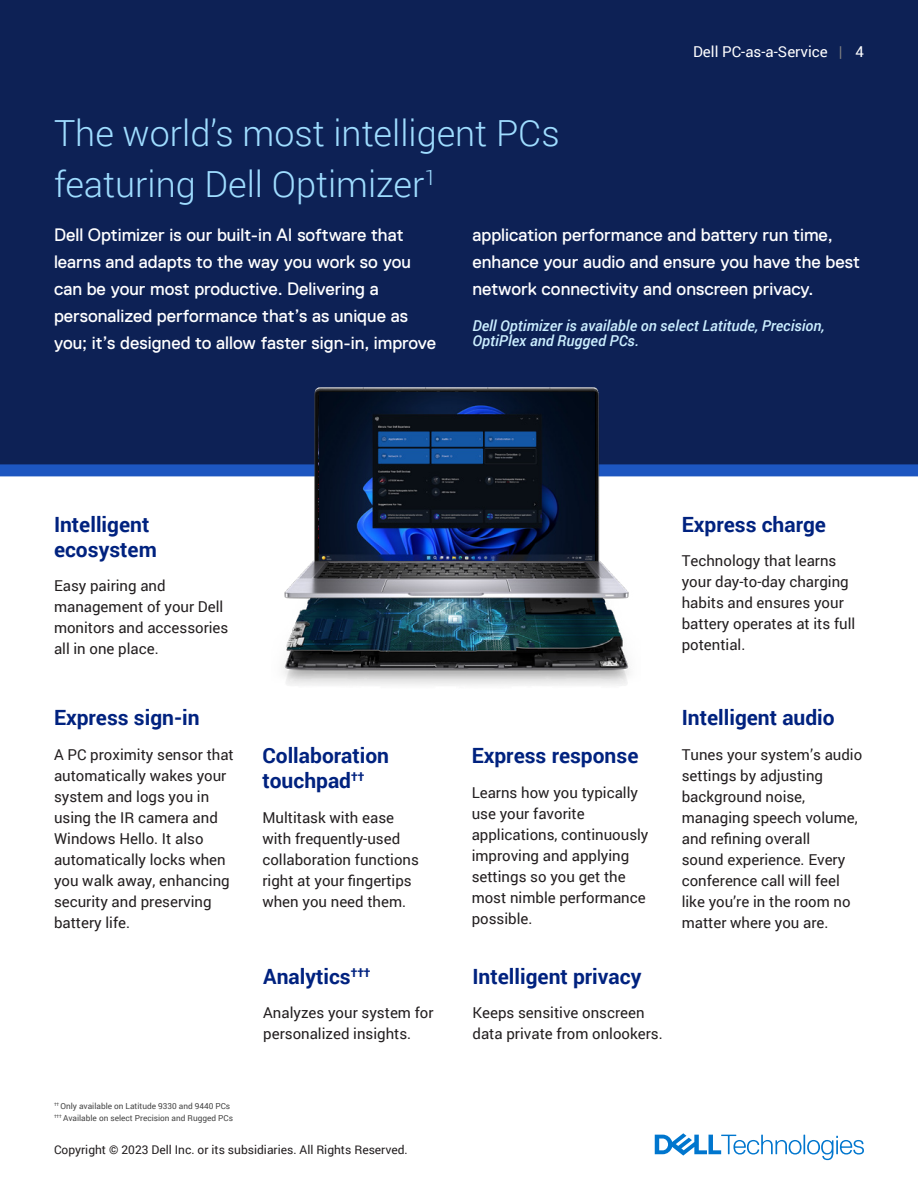
<style>
.page{position:relative;width:918px;height:1188px;background:#fff}
.page>*{position:absolute;margin:0;border:0;box-sizing:border-box;transform-origin:0 0}
.Page_Header{font:300 36px "Roboto";color:#9fddff}
.Body_Copy_Header{font:700 21px/25.2px "Roboto";color:#00227f}
.Page_Copy{font:18px/27px "Dell Replica";color:#fff}
.Body_Copy_Header-2{font:15px/21px "Roboto";color:#231f20}
.Body_Copy{font:italic 500 15px/15px "Roboto";color:#cbeeff}
.Small_Type___Page_Nu{font:15px "Roboto";color:#fff}
.t1{font:12px "Roboto";color:#231f20}
.Small_Type___Page_Nu-2{font:8.25px "Roboto";color:#444}
.s1{color:#808080}
</style>
<div class="page">
<div style="left:0;top:0;width:918px;height:476px;background:#0d2155"></div>
<div style="left:0;top:464px;width:918px;height:12px;background:#1d56c0"></div>
<img style="left:271px;top:387px;width:370px;height:299px">
<img style="left:320px;top:393px;width:274px;height:167px">
<svg style="left:655px;top:1133px;width:209px;height:27px"></svg>
<p class="Small_Type___Page_Nu" style="left:693px;top:41px;width:151px">Dell PC-as-a-Service <span class="s1">|</span></p>
<p class="Small_Type___Page_Nu" style="left:856px;top:41px;width:10px">4</p>
<p class="Page_Header" style="left:54px;top:108px;width:507px">The world’s most intelligent PCs</p>
<p class="Page_Header" style="left:54px;top:160px;width:384px">featuring Dell Optimizer<sup>1</sup></p>
<p class="Page_Copy" style="left:54px;top:221px;width:384px">Dell Optimizer is our built-in AI software that learns and adapts to the way you work so you can be your most productive. Delivering a personalized performance that’s as unique as you; it’s designed to allow faster sign-in, improve</p>
<p class="Page_Copy" style="left:472px;top:221px;width:389px">application performance and battery run time, enhance your audio and ensure you have the best network connectivity and onscreen privacy.</p>
<p class="Body_Copy" style="left:472px;top:317px;width:354px">Dell Optimizer is available on select Latitude, Precision,<br>OptiPlex and Rugged PCs.</p>
<p class="Body_Copy_Header" style="left:54px;top:511px;width:104px">Intelligent ecosystem</p>
<p class="Body_Copy_Header-2" style="left:54px;top:575px;width:176px">Easy pairing and management of your Dell monitors and accessories all in one place.</p>
<p class="Body_Copy_Header" style="left:54px;top:704px;width:147px">Express sign-in</p>
<p class="Body_Copy_Header-2" style="left:54px;top:743px;width:181px">A PC proximity sensor that automatically wakes your system and logs you in using the IR camera and<br>Windows Hello. It also automatically locks when you walk away, enhancing security and preserving battery life.</p>
<p class="Small_Type___Page_Nu-2" style="left:54px;top:1100px;width:178px"><sup>††</sup> Only available on Latitude 9330 and 9440 PCs</p>
<p class="Small_Type___Page_Nu-2" style="left:54px;top:1112px;width:181px"><sup>†††</sup> Available on select Precision and Rugged PCs</p>
<p class="Body_Copy_Header" style="left:262px;top:742px;width:128px">Collaboration touchpad<sup>††</sup></p>
<p class="Body_Copy_Header-2" style="left:262px;top:806px;width:158px">Multitask with ease with frequently-used collaboration functions right at your fingertips when you need them.</p>
<p class="Body_Copy_Header" style="left:263px;top:963px;width:109px">Analytics<sup>†††</sup></p>
<p class="Body_Copy_Header-2" style="left:263px;top:1002px;width:172px">Analyzes your system for personalized insights.</p>
<p class="t1" style="left:54px;top:1142px;width:355px">Copyright © 2023 Dell Inc. or its subsidiaries. All Rights Reserved.</p>
<p class="Body_Copy_Header" style="left:682px;top:511px;width:146px">Express charge</p>
<p class="Body_Copy_Header-2" style="left:682px;top:550px;width:175px">Technology that learns your day-to-day charging habits and ensures your battery operates at its full potential.</p>
<p class="Body_Copy_Header" style="left:472px;top:742px;width:168px">Express response</p>
<p class="Body_Copy_Header-2" style="left:472px;top:781px;width:178px">Learns how you typically use your favorite applications, continuously improving and applying settings so you get the most nimble performance possible.</p>
<p class="Body_Copy_Header" style="left:472px;top:963px;width:171px">Intelligent privacy</p>
<p class="Body_Copy_Header-2" style="left:472px;top:1002px;width:192px">Keeps sensitive onscreen data private from onlookers.</p>
<p class="Body_Copy_Header" style="left:682px;top:704px;width:155px">Intelligent audio</p>
<p class="Body_Copy_Header-2" style="left:682px;top:743px;width:182px">Tunes your system’s audio settings by adjusting background noise, managing speech volume, and refining overall<br>sound experience. Every conference call will feel like you’re in the room no matter where you are.</p>
</div>
